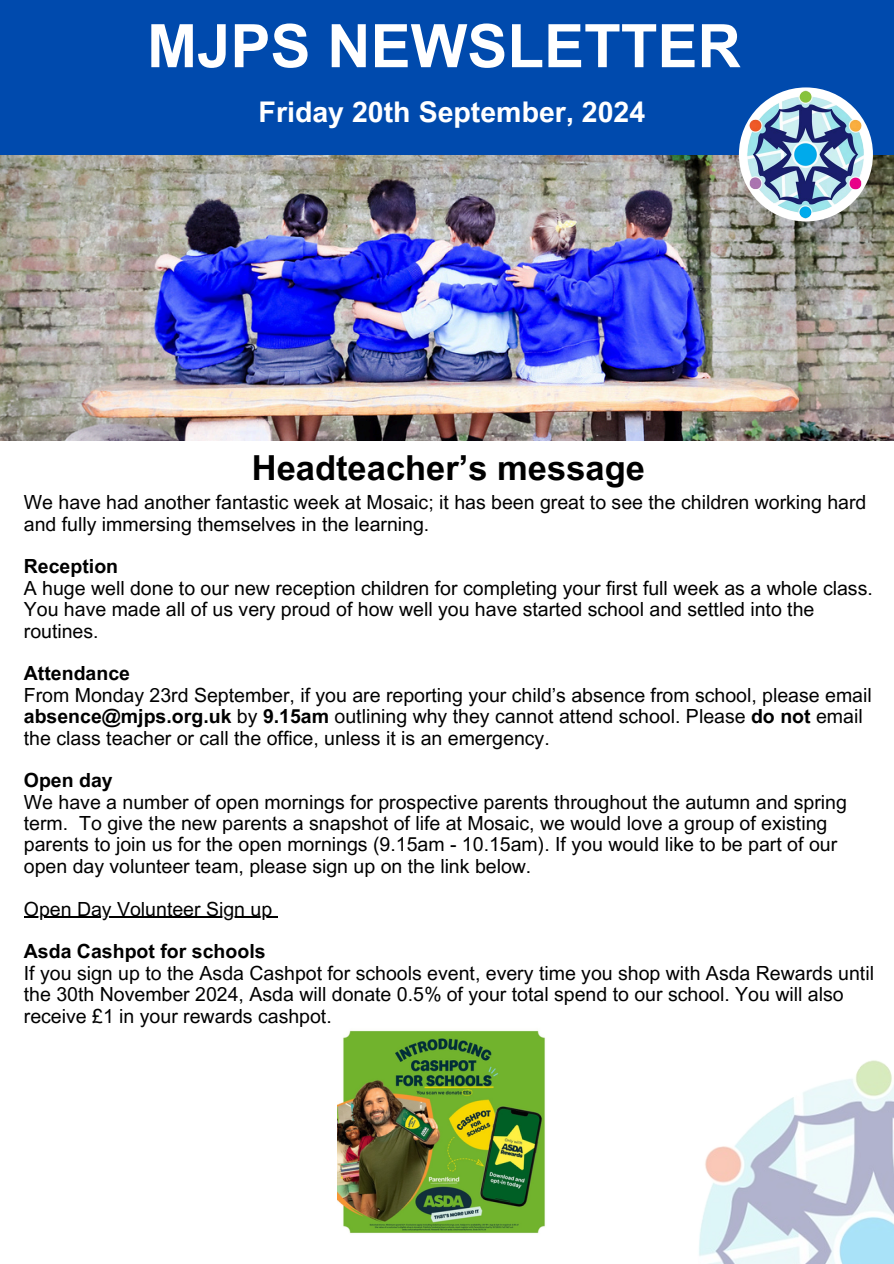
<style>
.page{position:relative;width:894px;height:1264px;background:#fff}
.page>*{position:absolute;margin:0;border:0;box-sizing:border-box;transform-origin:0 0}
.t1{font:700 60px "Arial MT Pro";color:#fff}
.t2{font:700 34.5px "Arial MT Pro";color:#000}
.t3{font:700 28.5px "Arial MT Pro";color:#fff}
.t4{font:19.5px/21.3px "Arial MT Pro";color:#000}
.t5{font:700 19.5px "Arial MT Pro";color:#000}
.s1{font-weight:700}
</style>
<div class="page">
<img style="left:0;top:154px;width:893px;height:287px">
<div style="left:0;top:0;width:893px;height:154px;background:#004aad"></div>
<img style="left:731px;top:87px;width:148px;height:138px">
<img style="left:699px;top:1060px;width:194px;height:203px">
<img style="left:337px;top:1030px;width:208px;height:204px">
<hr style="left:24px;top:916px;width:248px;height:1px;background:#000">
<p class="t1" style="left:147px;top:24px;width:595px">MJPS NEWSLETTER</p>
<p class="t3" style="left:258px;top:101px;width:388px">Friday 20th September, 2024</p>
<p class="t2" style="left:252px;top:455px;width:394px">Headteacher’s message</p>
<h1 class="t4" style="left:24px;top:494px;width:843px">We have had another fantastic week at Mosaic; it has been great to see the children working hard and fully immersing themselves in the learning.</h1>
<h3 class="t5" style="left:24px;top:559px;width:96px">Reception</h3>
<p class="t4" style="left:24px;top:579px;width:850px">A huge well done to our new reception children for completing your first full week as a whole class.<br>You have made all of us very proud of how well you have started school and settled into the routines.</p>
<p class="t5" style="left:24px;top:666px;width:108px">Attendance</p>
<h2 class="t4" style="left:24px;top:686px;width:849px">From Monday 23rd September, if you are reporting your child’s absence from school, please email <span class="s1">absence@mjps.org.uk</span> by <span class="s1">9.15am</span> outlining why they cannot attend school. Please <span class="s1">do not</span> email the class teacher or call the office, unless it is an emergency.</h2>
<p class="t5" style="left:24px;top:773px;width:90px">Open day</p>
<p class="t4" style="left:24px;top:793px;width:824px">We have a number of open mornings for prospective parents throughout the autumn and spring term. To give the new parents a snapshot of life at Mosaic, we would love a group of existing parents to join us for the open mornings (9.15am - 10.15am). If you would like to be part of our open day volunteer team, please sign up on the link below.</p>
<p class="t4" style="left:24px;top:900px;width:250px">Open Day Volunteer Sign up</p>
<p class="t5" style="left:24px;top:944px;width:243px">Asda Cashpot for schools</p>
<p class="t4" style="left:24px;top:964px;width:851px">If you sign up to the Asda Cashpot for schools event, every time you shop with Asda Rewards until the 30th November 2024, Asda will donate 0.5% of your total spend to our school. You will also receive £1 in your rewards cashpot.</p>
</div>
